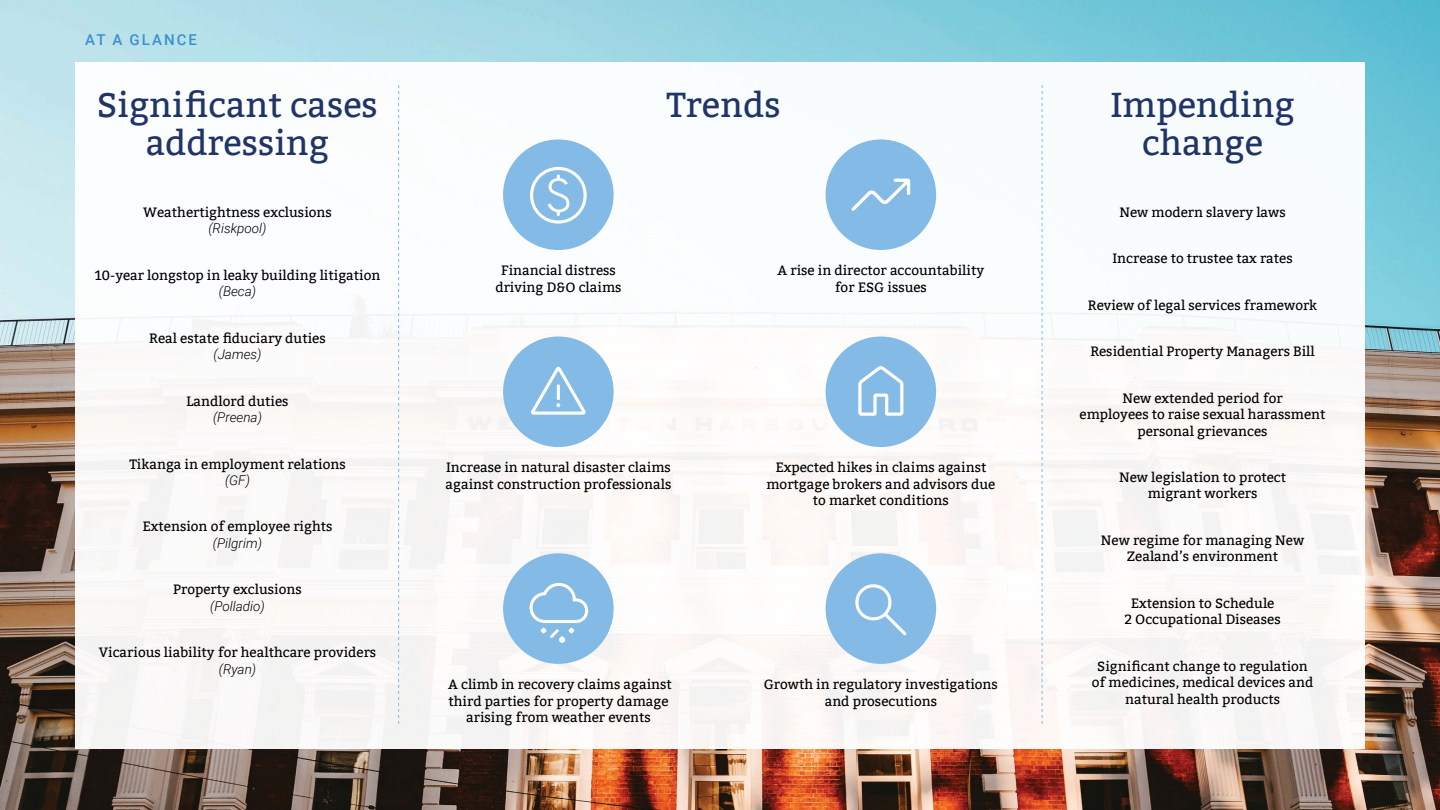
<style>
.page{position:relative;width:1440px;height:810px;background:#fff}
.page>*{position:absolute;margin:0;border:0;box-sizing:border-box;transform-origin:0 0}
.t1{font:34.5px/37.5px "Bitter";color:#213468;text-align:center}
.t2{font:500 15px "Roboto";letter-spacing:.135em;color:#3d90ce}
.t3{font:13.5px/16.5px "Bitter";color:#000;text-align:center}
.t4{font:italic 300 13.5px "Roboto";color:#000}
</style>
<div class="page">
<img style="left:0;top:0;width:1440px;height:810px">
<div style="left:75px;top:62px;width:1290px;height:686px;background:#fff"></div>
<svg style="left:398px;top:85px;width:1px;height:639px"></svg>
<svg style="left:1042px;top:85px;width:1px;height:639px"></svg>
<div style="left:503px;top:139px;width:111px;height:111px;background:#84bbe6;border-radius:50%"></div>
<svg style="left:530px;top:167px;width:57px;height:57px"></svg>
<div style="left:826px;top:139px;width:110px;height:111px;background:#84bbe6;border-radius:50%"></div>
<svg style="left:852px;top:179px;width:58px;height:32px"></svg>
<div style="left:503px;top:336px;width:111px;height:111px;background:#84bbe6;border-radius:50%"></div>
<svg style="left:531px;top:367px;width:55px;height:48px"></svg>
<div style="left:826px;top:336px;width:110px;height:111px;background:#84bbe6;border-radius:50%"></div>
<svg style="left:858px;top:366px;width:45px;height:50px"></svg>
<div style="left:503px;top:553px;width:111px;height:111px;background:#84bbe6;border-radius:50%"></div>
<svg style="left:530px;top:583px;width:58px;height:60px"></svg>
<div style="left:826px;top:553px;width:110px;height:111px;background:#84bbe6;border-radius:50%"></div>
<svg style="left:855px;top:584px;width:51px;height:51px"></svg>
<p class="t2" style="left:85px;top:29px;width:113px">AT A GLANCE</p>
<h1 class="t1" style="left:97px;top:87px;width:283px">Significant cases</h1>
<h1 class="t1" style="left:666px;top:87px;width:116px">Trends</h1>
<h1 class="t1" style="left:146px;top:124px;width:185px">addressing</h1>
<p class="t3" style="left:143px;top:204px;width:190px">Weathertightness exclusions</p>
<p class="t4" style="left:208px;top:219px;width:60px">(Riskpool)</p>
<p class="t3" style="left:95px;top:267px;width:287px">10-year longstop in leaky building litigation</p>
<p class="t4" style="left:219px;top:282px;width:39px">(Beca)</p>
<p class="t3" style="left:149px;top:330px;width:178px">Real estate fiduciary duties</p>
<p class="t4" style="left:213px;top:345px;width:50px">(James)</p>
<p class="t3" style="left:186px;top:393px;width:104px">Landlord duties</p>
<p class="t4" style="left:213px;top:408px;width:51px">(Preena)</p>
<p class="t3" style="left:129px;top:456px;width:218px">Tikanga in employment relations</p>
<p class="t4" style="left:225px;top:471px;width:27px">(GF)</p>
<p class="t3" style="left:143px;top:519px;width:191px">Extension of employee rights</p>
<p class="t4" style="left:213px;top:534px;width:51px">(Pilgrim)</p>
<p class="t3" style="left:173px;top:582px;width:130px">Property exclusions</p>
<p class="t4" style="left:210px;top:597px;width:56px">(Polladio)</p>
<p class="t3" style="left:99px;top:644px;width:279px">Vicarious liability for healthcare providers</p>
<p class="t4" style="left:219px;top:659px;width:39px">(Ryan)</p>
<p class="t3" style="left:495px;top:263px;width:128px">Financial distress driving D&amp;O claims</p>
<p class="t3" style="left:778px;top:263px;width:208px">A rise in director accountability for ESG issues</p>
<p class="t3" style="left:446px;top:460px;width:227px;text-align:left">Increase in natural disaster claims against construction professionals</p>
<p class="t3" style="left:766px;top:460px;width:230px">Expected hikes in claims against mortgage brokers and advisors due to market conditions</p>
<p class="t3" style="left:448px;top:676px;width:225px">A climb in recovery claims against third parties for property damage arising from weather events</p>
<p class="t3" style="left:764px;top:676px;width:236px">Growth in regulatory investigations and prosecutions</p>
<h1 class="t1" style="left:1110px;top:87px;width:186px">Impending change</h1>
<p class="t3" style="left:1119px;top:204px;width:168px">New modern slavery laws</p>
<p class="t3" style="left:1112px;top:251px;width:182px">Increase to trustee tax rates</p>
<p class="t3" style="left:1088px;top:297px;width:231px">Review of legal services framework</p>
<p class="t3" style="left:1090px;top:343px;width:226px">Residential Property Managers Bill</p>
<p class="t3" style="left:1080px;top:390px;width:248px">New extended period for<br>employees to raise sexual harassment personal grievances</p>
<p class="t3" style="left:1119px;top:469px;width:168px">New legislation to protect migrant workers</p>
<p class="t3" style="left:1101px;top:532px;width:205px">New regime for managing New<br>Zealand’s environment</p>
<p class="t3" style="left:1124px;top:595px;width:158px">Extension to Schedule<br>2 Occupational Diseases</p>
<p class="t3" style="left:1092px;top:658px;width:223px">Significant change to regulation of medicines, medical devices and natural health products</p>
</div>
